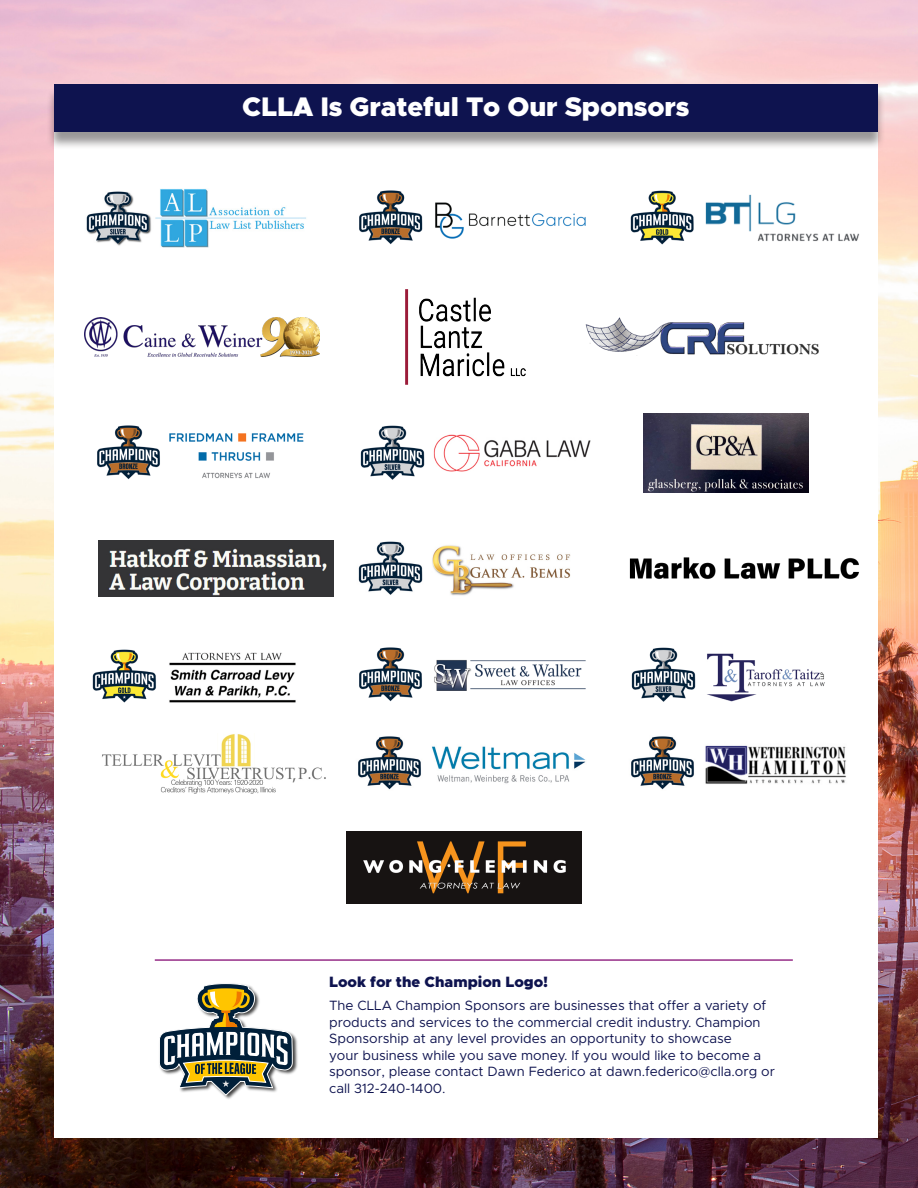
<style>
.page{position:relative;width:918px;height:1188px;background:#fff}
.page>*{position:absolute;margin:0;border:0;box-sizing:border-box;transform-origin:0 0}
.t1{font:900 27px "Metropolis";letter-spacing:-.005em;color:#fff}
.t2{font:900 15px "Metropolis";color:#0e134f}
.t3{font:13.5px/16.5px "Metropolis";color:#0e134f}
</style>
<div class="page">
<img style="left:0;top:0;width:918px;height:1188px">
<div style="left:54px;top:89px;width:824px;height:1048px;background:#fff"></div>
<img style="left:86px;top:189px;width:220px;height:59px">
<img style="left:359px;top:190px;width:227px;height:55px">
<img style="left:630px;top:190px;width:230px;height:55px">
<img style="left:631px;top:647px;width:194px;height:55px">
<img style="left:97px;top:425px;width:207px;height:55px">
<img style="left:360px;top:425px;width:231px;height:55px">
<img style="left:358px;top:541px;width:213px;height:55px">
<img style="left:92px;top:649px;width:204px;height:54px">
<img style="left:359px;top:647px;width:227px;height:55px">
<img style="left:631px;top:736px;width:215px;height:54px">
<img style="left:358px;top:736px;width:228px;height:54px">
<img style="left:84px;top:317px;width:235px;height:39px">
<img style="left:585px;top:317px;width:234px;height:38px">
<img style="left:98px;top:541px;width:235px;height:55px">
<img style="left:644px;top:413px;width:165px;height:80px">
<img style="left:629px;top:557px;width:230px;height:23px">
<img style="left:102px;top:734px;width:224px;height:60px">
<img style="left:347px;top:831px;width:235px;height:72px">
<img style="left:224px;top:1034px;width:74px;height:65px">
<svg style="left:159px;top:983px;width:134px;height:113px"></svg>
<div style="left:46px;top:87px;width:840px;height:64px;background:#231f20;opacity:.46"></div>
<div style="left:54px;top:85px;width:824px;height:47px;background:#0e134f"></div>
<hr style="left:155px;top:959px;width:638px;height:2px;background:#962d87">
<img style="left:406px;top:289px;width:120px;height:95px">
<p class="t1" style="left:242px;top:90px;width:449px">CLLA Is Grateful To Our Sponsors</p>
<p class="t2" style="left:329px;top:972px;width:221px">Look for the Champion Logo!</p>
<p class="t3" style="left:329px;top:997px;width:447px">The CLLA Champion Sponsors are businesses that offer a variety of products and services to the commercial credit industry. Champion Sponsorship at any level provides an opportunity to showcase<br>your business while you save money. If you would like to become a sponsor, please contact Dawn Federico at dawn.federico@clla.org or call 312-240-1400.</p>
</div>
